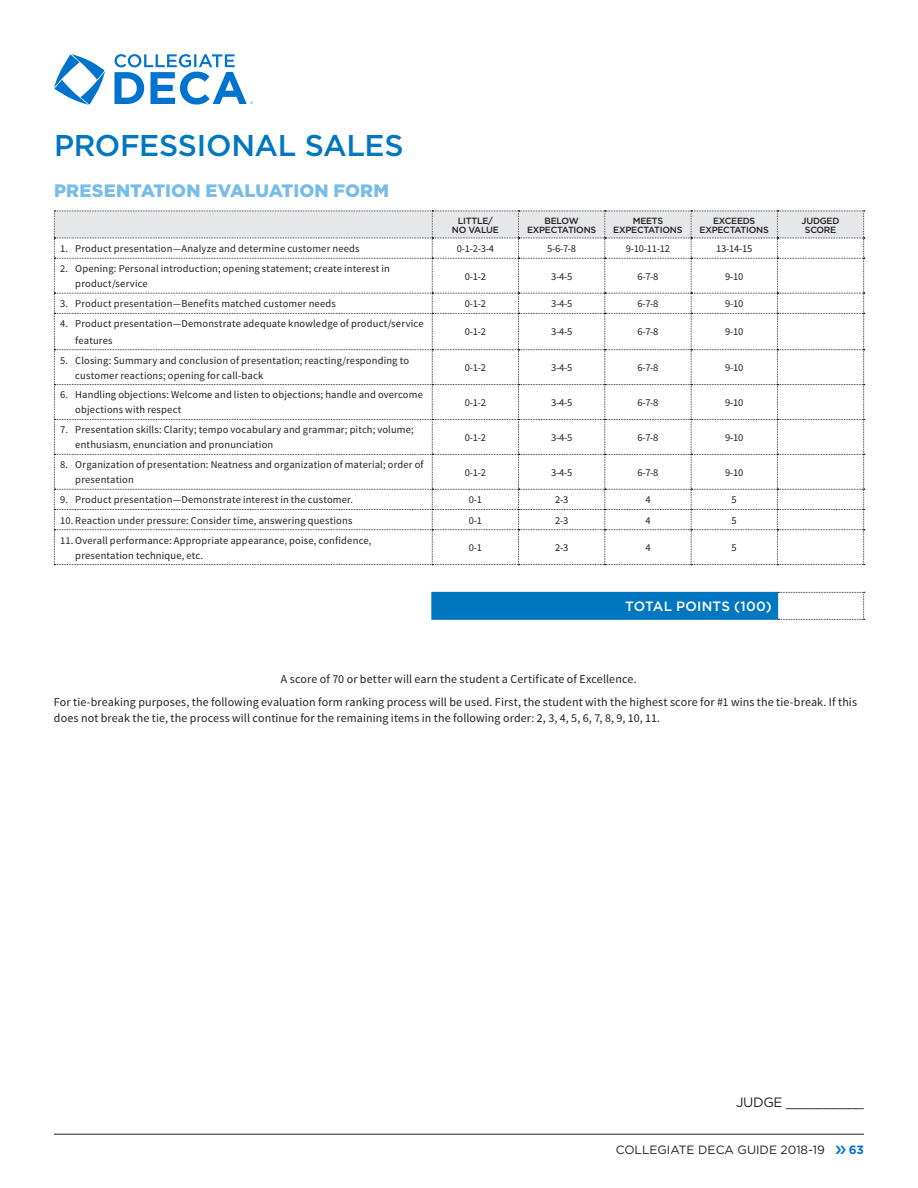
<style>
.page{position:relative;width:918px;height:1188px;background:#fff}
.page>*{position:absolute;margin:0;border:0;box-sizing:border-box;transform-origin:0 0}
.New_Style_Head{font:500 30px "Gotham";letter-spacing:-.01em;color:#0077c0}
.New_Body_Headers{font:900 18px "Gotham";letter-spacing:.005em;color:#78bde8}
.Table_Text{font:500 13.5px "Gotham";letter-spacing:.015em;color:#fff}
.Expectations{font:13.5px "Gotham";letter-spacing:-.025em;color:#231f20}
.New_Style_Text{font:12px/16.5px "Source Sans Pro";letter-spacing:.01em;color:#231f20}
.t1{font:12px "Gotham";color:#231f20}
.t2{font:700 12px "Gotham";color:#0073ce}
.Table_Text-2{font:10.5px/15px "Source Sans Pro";letter-spacing:.015em;color:#231f20}
.Expectations-2{font:500 9px "Gotham";letter-spacing:-.025em;color:#231f20}
</style>
<div class="page">
<hr style="left:54px;top:1134px;width:810px;height:1px;background:#231f20">
<svg style="left:54px;top:54px;width:199px;height:51px"></svg>
<svg style="left:54px;top:211px;width:811px;height:354px"></svg>
<div style="left:432px;top:592px;width:346px;height:27px;background:#0077c0"></div>
<hr style="left:431px;top:592px;width:347px;height:1px;background:#0077c0">
<svg style="left:431px;top:593px;width:1px;height:26px"></svg>
<hr style="left:431px;top:619px;width:347px;height:1px;background:#0077c0">
<svg style="left:777px;top:592px;width:88px;height:28px"></svg>
<p class="New_Style_Head" style="left:54px;top:125px;width:351px">PROFESSIONAL SALES</p>
<p class="New_Body_Headers" style="left:54px;top:178px;width:337px">PRESENTATION EVALUATION FORM</p>
<p class="Expectations-2" style="left:458px;top:215px;width:37px">LITTLE/</p>
<p class="Expectations-2" style="left:452px;top:224px;width:49px">NO VALUE</p>
<p class="Expectations-2" style="left:545px;top:215px;width:36px">BELOW</p>
<p class="Expectations-2" style="left:527px;top:224px;width:71px">EXPECTATIONS</p>
<p class="Expectations-2" style="left:633px;top:215px;width:32px">MEETS</p>
<p class="Expectations-2" style="left:613px;top:224px;width:71px">EXPECTATIONS</p>
<p class="Expectations-2" style="left:713px;top:215px;width:44px">EXCEEDS</p>
<p class="Expectations-2" style="left:700px;top:224px;width:71px">EXPECTATIONS</p>
<p class="Table_Text-2" style="left:60px;top:241px;width:301px">1. Product presentation—Analyze and determine customer needs</p>
<p class="Table_Text-2" style="left:457px;top:241px;width:39px">0-1-2-3-4</p>
<p class="Table_Text-2" style="left:547px;top:241px;width:31px">5-6-7-8</p>
<p class="Table_Text-2" style="left:626px;top:241px;width:45px">9-10-11-12</p>
<p class="Table_Text-2" style="left:716px;top:241px;width:38px">13-14-15</p>
<p class="Table_Text-2" style="left:75px;top:261px;width:316px;text-indent:-15px">2. Opening: Personal introduction; opening statement; create interest in product/service</p>
<p class="Table_Text-2" style="left:465px;top:269px;width:23px">0-1-2</p>
<p class="Table_Text-2" style="left:551px;top:269px;width:23px">3-4-5</p>
<p class="Table_Text-2" style="left:637px;top:269px;width:23px">6-7-8</p>
<p class="Table_Text-2" style="left:725px;top:269px;width:20px">9-10</p>
<p class="Table_Text-2" style="left:60px;top:296px;width:277px">3. Product presentation—Benefits matched customer needs</p>
<p class="Table_Text-2" style="left:465px;top:296px;width:23px">0-1-2</p>
<p class="Table_Text-2" style="left:551px;top:296px;width:23px">3-4-5</p>
<p class="Table_Text-2" style="left:637px;top:296px;width:23px">6-7-8</p>
<p class="Table_Text-2" style="left:725px;top:296px;width:20px">9-10</p>
<p class="Table_Text-2" style="left:75px;top:316px;width:350px;line-height:16.5px;text-indent:-15px">4. Product presentation—Demonstrate adequate knowledge of product/service features</p>
<p class="Table_Text-2" style="left:465px;top:325px;width:23px">0-1-2</p>
<p class="Table_Text-2" style="left:551px;top:325px;width:23px">3-4-5</p>
<p class="Table_Text-2" style="left:637px;top:325px;width:23px">6-7-8</p>
<p class="Table_Text-2" style="left:725px;top:325px;width:20px">9-10</p>
<p class="Table_Text-2" style="left:75px;top:353px;width:335px;text-indent:-15px">5. Closing: Summary and conclusion of presentation; reacting/responding to customer reactions; opening for call-back</p>
<p class="Table_Text-2" style="left:465px;top:360px;width:23px">0-1-2</p>
<p class="Table_Text-2" style="left:551px;top:360px;width:23px">3-4-5</p>
<p class="Table_Text-2" style="left:637px;top:360px;width:23px">6-7-8</p>
<p class="Table_Text-2" style="left:725px;top:360px;width:20px">9-10</p>
<p class="Table_Text-2" style="left:75px;top:388px;width:349px;text-indent:-15px">6. Handling objections: Welcome and listen to objections; handle and overcome objections with respect</p>
<p class="Table_Text-2" style="left:465px;top:395px;width:23px">0-1-2</p>
<p class="Table_Text-2" style="left:551px;top:395px;width:23px">3-4-5</p>
<p class="Table_Text-2" style="left:637px;top:395px;width:23px">6-7-8</p>
<p class="Table_Text-2" style="left:725px;top:395px;width:20px">9-10</p>
<p class="Table_Text-2" style="left:75px;top:423px;width:340px;text-indent:-15px">7. Presentation skills: Clarity; tempo vocabulary and grammar; pitch; volume; enthusiasm, enunciation and pronunciation</p>
<p class="Table_Text-2" style="left:465px;top:430px;width:23px">0-1-2</p>
<p class="Table_Text-2" style="left:551px;top:430px;width:23px">3-4-5</p>
<p class="Table_Text-2" style="left:637px;top:430px;width:23px">6-7-8</p>
<p class="Table_Text-2" style="left:725px;top:430px;width:20px">9-10</p>
<p class="Table_Text-2" style="left:75px;top:457px;width:350px;text-indent:-15px">8. Organization of presentation: Neatness and organization of material; order of presentation</p>
<p class="Table_Text-2" style="left:465px;top:465px;width:23px">0-1-2</p>
<p class="Table_Text-2" style="left:551px;top:465px;width:23px">3-4-5</p>
<p class="Table_Text-2" style="left:637px;top:465px;width:23px">6-7-8</p>
<p class="Table_Text-2" style="left:725px;top:465px;width:20px">9-10</p>
<p class="Table_Text-2" style="left:60px;top:492px;width:294px">9. Product presentation—Demonstrate interest in the customer.</p>
<p class="Table_Text-2" style="left:469px;top:492px;width:15px">0-1</p>
<p class="Table_Text-2" style="left:555px;top:492px;width:15px">2-3</p>
<p class="Table_Text-2" style="left:645px;top:492px;width:7px">4</p>
<p class="Table_Text-2" style="left:732px;top:492px;width:7px">5</p>
<p class="Table_Text-2" style="left:60px;top:513px;width:294px">10. Reaction under pressure: Consider time, answering questions</p>
<p class="Table_Text-2" style="left:469px;top:513px;width:15px">0-1</p>
<p class="Table_Text-2" style="left:555px;top:513px;width:15px">2-3</p>
<p class="Table_Text-2" style="left:645px;top:513px;width:7px">4</p>
<p class="Table_Text-2" style="left:732px;top:513px;width:7px">5</p>
<p class="Table_Text-2" style="left:75px;top:533px;width:298px;text-indent:-15px">11. Overall performance: Appropriate appearance, poise, confidence, presentation technique, etc.</p>
<p class="Table_Text-2" style="left:469px;top:540px;width:15px">0-1</p>
<p class="Table_Text-2" style="left:555px;top:540px;width:15px">2-3</p>
<p class="Table_Text-2" style="left:645px;top:540px;width:7px">4</p>
<p class="Table_Text-2" style="left:732px;top:540px;width:7px">5</p>
<p class="Table_Text" style="left:625px;top:598px;width:148px">TOTAL POINTS (100)</p>
<p class="Expectations-2" style="left:802px;top:215px;width:39px">JUDGED</p>
<p class="Expectations-2" style="left:805px;top:224px;width:33px">SCORE</p>
<p class="New_Style_Text" style="left:281px;top:671px;width:357px">A score of 70 or better will earn the student a Certificate of Excellence.</p>
<p class="New_Style_Text" style="left:54px;top:694px;width:805px">For tie-breaking purposes, the following evaluation form ranking process will be used. First, the student with the highest score for #1 wins the tie-break. If this does not break the tie, the process will continue for the remaining items in the following order: 2, 3, 4, 5, 6, 7, 8, 9, 10, 11.</p>
<p class="Expectations" style="left:736px;top:1094px;width:129px">JUDGE __________</p>
<p class="t1" style="left:616px;top:1142px;width:210px">COLLEGIATE DECA GUIDE 2018-19</p>
<p class="t2" style="left:849px;top:1142px;width:17px">63</p>
</div>
